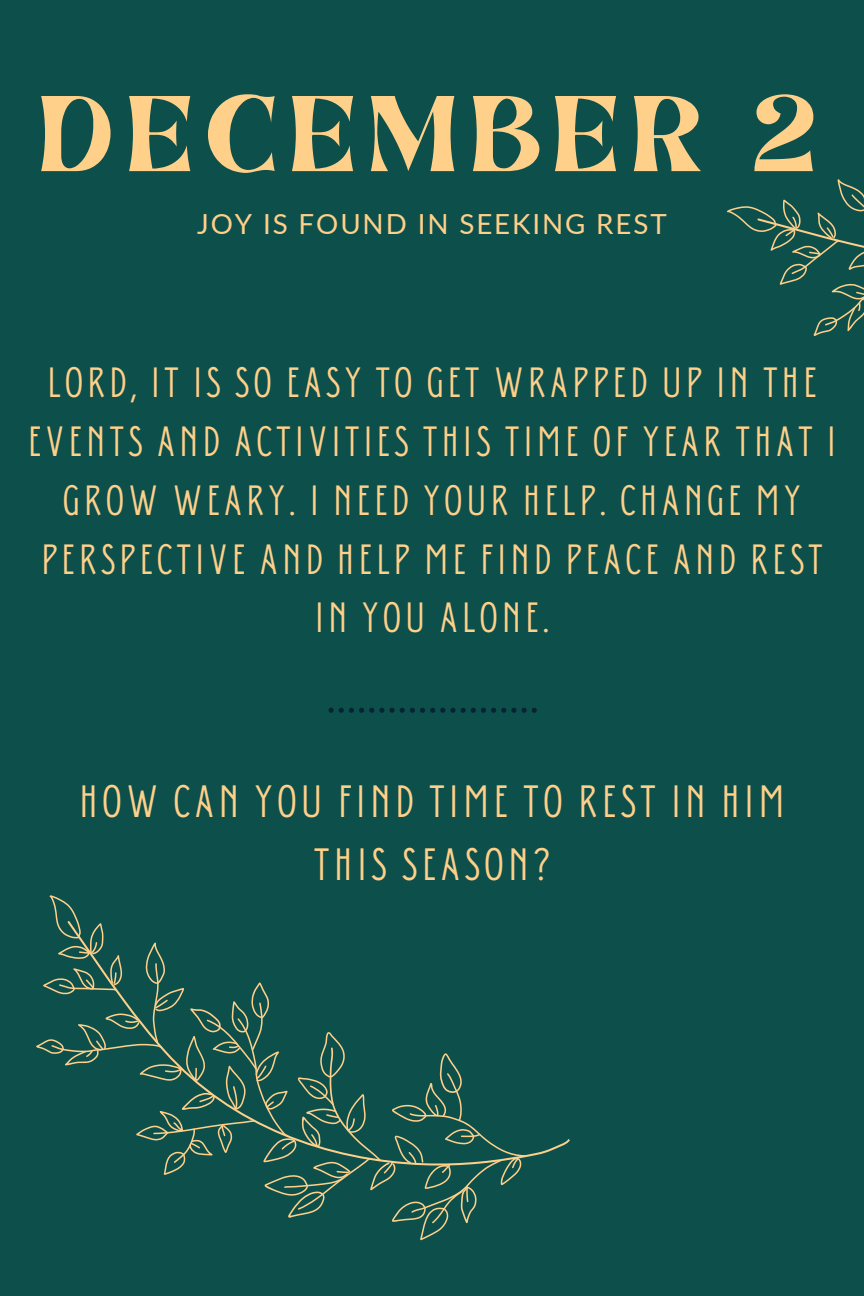
<style>
.page{position:relative;width:864px;height:1296px;background:#0d4f4b}
.page>*{position:absolute;margin:0;border:0;box-sizing:border-box;transform-origin:0 0}
.t1{font:86.45px "Brasika Display";letter-spacing:.155em;color:#ffd08a}
.t2{font:45.2px/63px "Donau Uppercase Neue";letter-spacing:.09em;color:#ffd08a;text-align:center}
.t3{font:42.2px/58.9px "Donau Uppercase Neue";letter-spacing:.09em;color:#ffd08a;text-align:center}
.t4{font:27.75px "Lato";letter-spacing:.07em;color:#ffd08a}
</style>
<div class="page">
<svg style="left:329px;top:708px;width:208px;height:5px"></svg>
<svg style="left:36px;top:895px;width:490px;height:346px"></svg>
<svg style="left:727px;top:179px;width:137px;height:157px"></svg>
<h1 class="t1" style="left:39px;top:68px;width:781px">DECEMBER 2</h1>
<p class="t4" style="left:197px;top:207px;width:471px">JOY IS FOUND IN SEEKING REST</p>
<p class="t3" style="left:28px;top:352px;width:810px">LORD, IT IS SO EASY TO GET WRAPPED UP IN THE EVENTS AND ACTIVITIES THIS TIME OF YEAR THAT I GROW WEARY. I NEED YOUR HELP. CHANGE MY PERSPECTIVE AND HELP ME FIND PEACE AND REST IN YOU ALONE.</p>
<p class="t2" style="left:79px;top:769px;width:707px">HOW CAN YOU FIND TIME TO REST IN HIM<br>THIS SEASON?</p>
</div>
